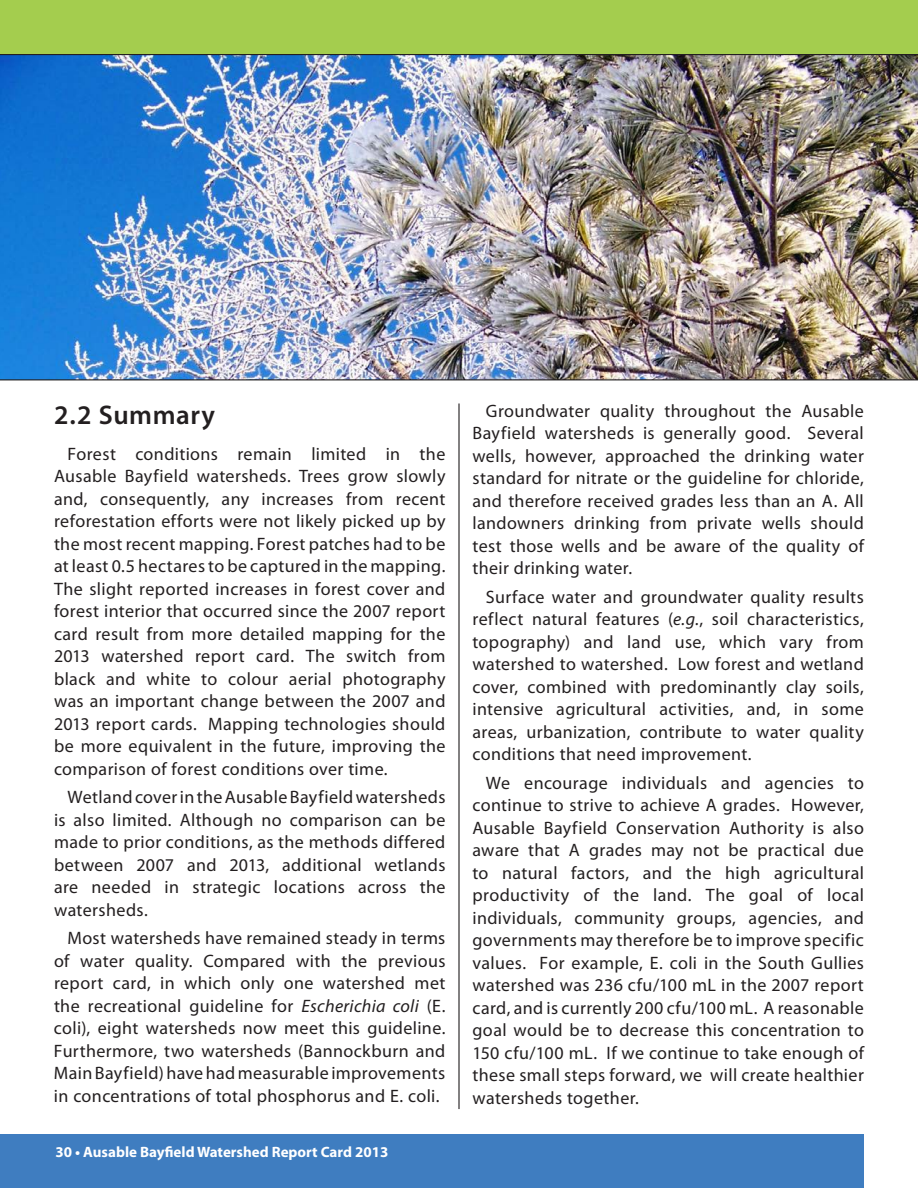
<style>
.page{position:relative;width:918px;height:1188px;background:#fff}
.page>*{position:absolute;margin:0;border:0;box-sizing:border-box;transform-origin:0 0}
.Section_intro_text{font:600 27px "Myriad Pro";letter-spacing:.02em;color:#231f20}
.Section_intro_text-2{font:18px/22.5px "Myriad Pro";letter-spacing:.02em;color:#231f20;text-align:justify}
.t1{font:700 15px "Myriad Pro";color:#fff}
.s1{font-style:italic}
</style>
<div class="page">
<div style="left:0;top:0;width:918px;height:54px;background:#a4cd4e"></div>
<div style="left:0;top:1134px;width:864px;height:54px;background:#3f7dc0"></div>
<hr style="left:458px;top:404px;width:2px;height:705px;background:#231f20">
<img style="left:0;top:54px;width:918px;height:326px">
<p class="Section_intro_text" style="left:54px;top:398px;width:163px">2.2 Summary</p>
<p class="Section_intro_text-2" style="left:54px;top:442px;width:393px;text-indent:14px">Forest conditions remain limited in the Ausable Bayfield watersheds. Trees grow slowly and, consequently, any increases from recent reforestation efforts were not likely picked up by the most recent mapping. Forest patches had to be at least 0.5 hectares to be captured in the mapping.<br>The slight reported increases in forest cover and forest interior that occurred since the 2007 report card result from more detailed mapping for the 2013 watershed report card. The switch from black and white to colour aerial photography was an important change between the 2007 and 2013 report cards. Mapping technologies should be more equivalent in the future, improving the comparison of forest conditions over time.</p>
<p class="Section_intro_text-2" style="left:54px;top:786px;width:393px;text-indent:14px">Wetland cover in the Ausable Bayfield watersheds is also limited. Although no comparison can be made to prior conditions, as the methods differed between 2007 and 2013, additional wetlands are needed in strategic locations across the watersheds.</p>
<p class="Section_intro_text-2" style="left:54px;top:927px;width:393px;text-indent:14px">Most watersheds have remained steady in terms of water quality. Compared with the previous report card, in which only one watershed met the recreational guideline for <span class="s1">Escherichia coli</span> (E. coli), eight watersheds now meet this guideline.<br>Furthermore, two watersheds (Bannockburn and Main Bayfield) have had measurable improvements in concentrations of total phosphorus and E. coli.</p>
<p class="t1" style="left:56px;top:1142px;width:334px">30 • Ausable Bayfield Watershed Report Card 2013</p>
<p class="Section_intro_text-2" style="left:472px;top:399px;width:393px;text-indent:14px">Groundwater quality throughout the Ausable Bayfield watersheds is generally good. Several wells, however, approached the drinking water standard for nitrate or the guideline for chloride, and therefore received grades less than an A. All landowners drinking from private wells should test those wells and be aware of the quality of their drinking water.</p>
<p class="Section_intro_text-2" style="left:472px;top:585px;width:393px;text-indent:14px">Surface water and groundwater quality results reflect natural features (<span class="s1">e.g.</span>, soil characteristics, topography) and land use, which vary from watershed to watershed. Low forest and wetland cover, combined with predominantly clay soils, intensive agricultural activities, and, in some areas, urbanization, contribute to water quality conditions that need improvement.</p>
<p class="Section_intro_text-2" style="left:472px;top:771px;width:393px;text-indent:14px">We encourage individuals and agencies to continue to strive to achieve A grades. However, Ausable Bayfield Conservation Authority is also aware that A grades may not be practical due to natural factors, and the high agricultural productivity of the land. The goal of local individuals, community groups, agencies, and governments may therefore be to improve specific values. For example, E. coli in the South Gullies watershed was 236 cfu/100 mL in the 2007 report card, and is currently 200 cfu/100 mL. A reasonable goal would be to decrease this concentration to 150 cfu/100 mL. If we continue to take enough of these small steps forward, we will create healthier watersheds together.</p>
</div>
